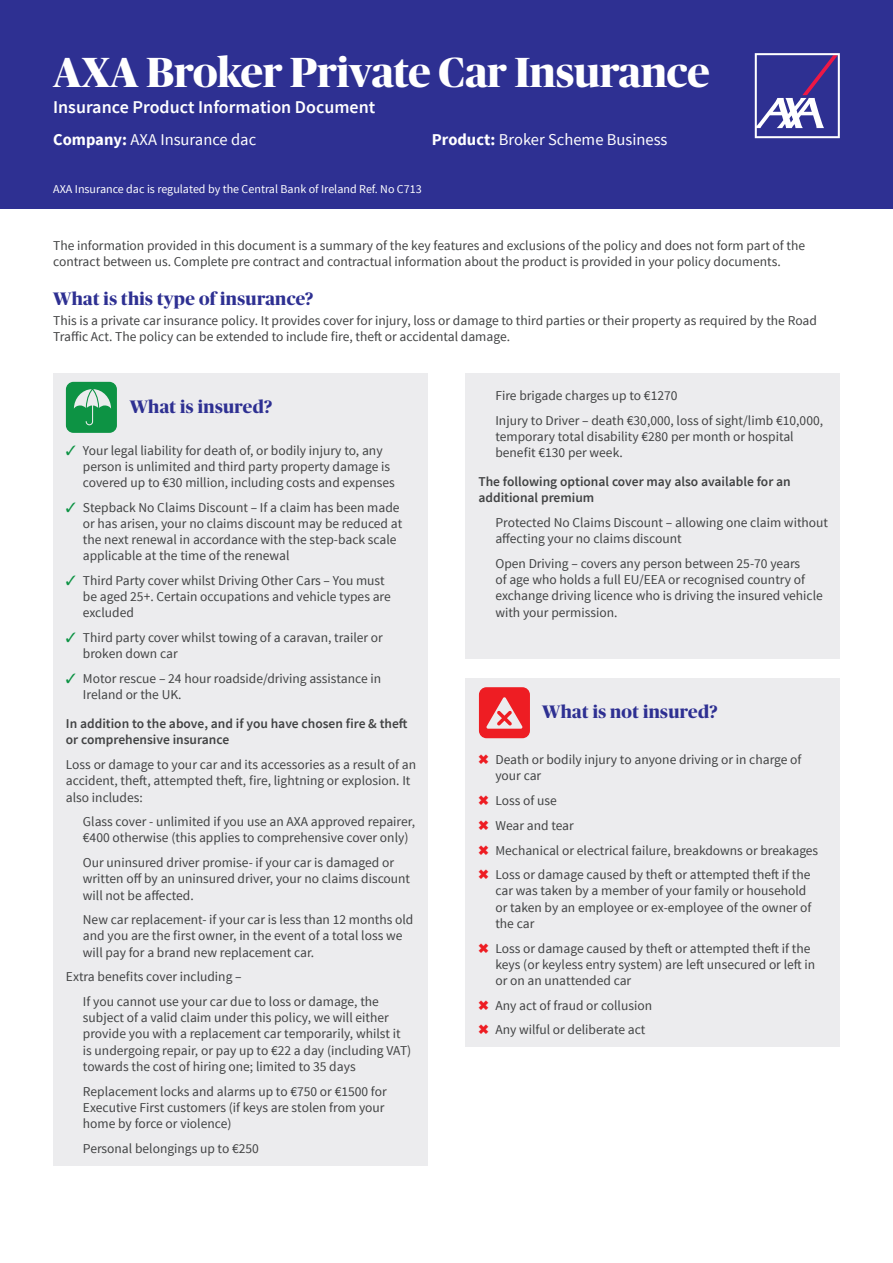
<style>
.page{position:relative;width:893px;height:1263px;background:#fff}
.page>*{position:absolute;margin:0;border:0;box-sizing:border-box;transform-origin:0 0}
.t1{font:700 42px "Publico Banner";color:#fff}
.Heading_1{font:700 18px "Publico Banner";letter-spacing:.02em;color:#2e3092}
.Body{font:600 18px "Source Sans Pro";color:#fff}
.Body-2{font:16.5px "Source Sans Pro";color:#fff}
.Body__INDENTED{font:13.5px/16.2px "Source Sans Pro";color:#414243}
.Body-3{font:13.5px/16.2px "Source Sans Pro";color:#414243}
.Heading_2{font:600 13.5px/16.2px "Source Sans Pro";color:#414243}
.Body-4{font:12px "Source Sans Pro";color:#fff}
.s1{font-weight:700}
.s2{color:#0d9344}
.s3{color:#ee1d23}
</style>
<div class="page">
<div style="left:53px;top:373px;width:374px;height:792px;background:#ececee"></div>
<svg style="left:66px;top:382px;width:51px;height:51px"></svg>
<div style="left:466px;top:678px;width:374px;height:369px;background:#ececee"></div>
<svg style="left:479px;top:687px;width:51px;height:51px"></svg>
<div style="left:466px;top:373px;width:374px;height:285px;background:#ececee"></div>
<div style="left:0;top:0;width:893px;height:208px;background:#2e3092"></div>
<svg style="left:755px;top:53px;width:85px;height:85px"></svg>
<p class="t1" style="left:53px;top:42px;width:658px">AXA Broker Private Car Insurance</p>
<p class="Body" style="left:53px;top:96px;width:324px">Insurance Product Information Document</p>
<p class="Body-2" style="left:53px;top:129px;width:205px"><span class="s1">Company:</span> AXA Insurance dac</p>
<p class="Body-2" style="left:432px;top:129px;width:237px"><span class="s1">Product:</span> Broker Scheme Business</p>
<p class="Body-4" style="left:53px;top:181px;width:370px">AXA Insurance dac is regulated by the Central Bank of Ireland Ref. No C713</p>
<p class="Body-3" style="left:53px;top:238px;width:753px">The information provided in this document is a summary of the key features and exclusions of the policy and does not form part of the contract between us. Complete pre contract and contractual information about the product is provided in your policy documents.</p>
<p class="Heading_1" style="left:53px;top:286px;width:262px">What is this type of insurance?</p>
<p class="Body-3" style="left:53px;top:313px;width:765px">This is a private car insurance policy. It provides cover for injury, loss or damage to third parties or their property as required by the Road<br>Traffic Act. The policy can be extended to include fire, theft or accidental damage.</p>
<p class="Heading_1" style="left:130px;top:394px;width:144px">What is insured?</p>
<p class="Body__INDENTED" style="left:83px;top:442px;width:313px;text-indent:-17px"><span class="s2">✓</span> Your legal liability for death of, or bodily injury to, any person is unlimited and third party property damage is covered up to €30 million, including costs and expenses</p>
<p class="Body__INDENTED" style="left:83px;top:499px;width:321px;text-indent:-17px"><span class="s2">✓</span> Stepback No Claims Discount – If a claim has been made or has arisen, your no claims discount may be reduced at the next renewal in accordance with the step-back scale applicable at the time of the renewal</p>
<p class="Body__INDENTED" style="left:83px;top:573px;width:309px;text-indent:-17px"><span class="s2">✓</span> Third Party cover whilst Driving Other Cars – You must be aged 25+. Certain occupations and vehicle types are excluded</p>
<p class="Body__INDENTED" style="left:83px;top:630px;width:301px;text-indent:-17px"><span class="s2">✓</span> Third party cover whilst towing of a caravan, trailer or broken down car</p>
<p class="Body__INDENTED" style="left:83px;top:671px;width:300px;text-indent:-17px"><span class="s2">✓</span> Motor rescue – 24 hour roadside/driving assistance in<br>Ireland or the UK.</p>
<p class="Heading_2" style="left:66px;top:716px;width:343px">In addition to the above, and if you have chosen fire &amp; theft or comprehensive insurance</p>
<p class="Body-3" style="left:66px;top:757px;width:352px">Loss or damage to your car and its accessories as a result of an accident, theft, attempted theft, fire, lightning or explosion. It also includes:</p>
<p class="Body__INDENTED" style="left:83px;top:814px;width:334px">Glass cover - unlimited if you use an AXA approved repairer, €400 otherwise (this applies to comprehensive cover only)</p>
<p class="Body__INDENTED" style="left:83px;top:855px;width:329px">Our uninsured driver promise- if your car is damaged or written off by an uninsured driver, your no claims discount will not be affected.</p>
<p class="Body__INDENTED" style="left:83px;top:912px;width:332px">New car replacement- if your car is less than 12 months old and you are the first owner, in the event of a total loss we will pay for a brand new replacement car.</p>
<p class="Body-3" style="left:66px;top:969px;width:177px">Extra benefits cover including –</p>
<p class="Body__INDENTED" style="left:83px;top:994px;width:330px">If you cannot use your car due to loss or damage, the subject of a valid claim under this policy, we will either provide you with a replacement car temporarily, whilst it is undergoing repair, or pay up to €22 a day (including VAT) towards the cost of hiring one; limited to 35 days</p>
<p class="Body__INDENTED" style="left:83px;top:1083px;width:305px">Replacement locks and alarms up to €750 or €1500 for<br>Executive First customers (if keys are stolen from your home by force or violence)</p>
<p class="Body__INDENTED" style="left:83px;top:1140px;width:178px">Personal belongings up to €250</p>
<p class="Body__INDENTED" style="left:495px;top:388px;width:184px">Fire brigade charges up to €1270</p>
<p class="Body__INDENTED" style="left:495px;top:412px;width:329px">Injury to Driver – death €30,000, loss of sight/limb €10,000, temporary total disability €280 per month or hospital benefit €130 per week.</p>
<p class="Heading_2" style="left:478px;top:474px;width:314px">The following optional cover may also available for an additional premium</p>
<p class="Body__INDENTED" style="left:495px;top:515px;width:334px">Protected No Claims Discount – allowing one claim without affecting your no claims discount</p>
<p class="Body__INDENTED" style="left:495px;top:556px;width:329px">Open Driving – covers any person between 25-70 years<br>of age who holds a full EU/EEA or recognised country of exchange driving licence who is driving the insured vehicle with your permission.</p>
<p class="Heading_1" style="left:542px;top:699px;width:177px">What is not insured?</p>
<p class="Body__INDENTED" style="left:495px;top:752px;width:308px;text-indent:-17px"><span class="s3">✖</span> Death or bodily injury to anyone driving or in charge of your car</p>
<p class="Body__INDENTED" style="left:478px;top:793px;width:80px"><span class="s3">✖</span> Loss of use</p>
<p class="Body__INDENTED" style="left:478px;top:817px;width:97px"><span class="s3">✖</span> Wear and tear</p>
<p class="Body__INDENTED" style="left:478px;top:842px;width:341px"><span class="s3">✖</span> Mechanical or electrical failure, breakdowns or breakages</p>
<p class="Body__INDENTED" style="left:495px;top:867px;width:317px;text-indent:-17px"><span class="s3">✖</span> Loss or damage caused by theft or attempted theft if the car was taken by a member of your family or household or taken by an employee or ex-employee of the owner of the car</p>
<p class="Body__INDENTED" style="left:495px;top:940px;width:321px;text-indent:-17px"><span class="s3">✖</span> Loss or damage caused by theft or attempted theft if the keys (or keyless entry system) are left unsecured or left in or on an unattended car</p>
<p class="Body__INDENTED" style="left:478px;top:997px;width:175px"><span class="s3">✖</span> Any act of fraud or collusion</p>
<p class="Body__INDENTED" style="left:478px;top:1022px;width:169px"><span class="s3">✖</span> Any wilful or deliberate act</p>
</div>
